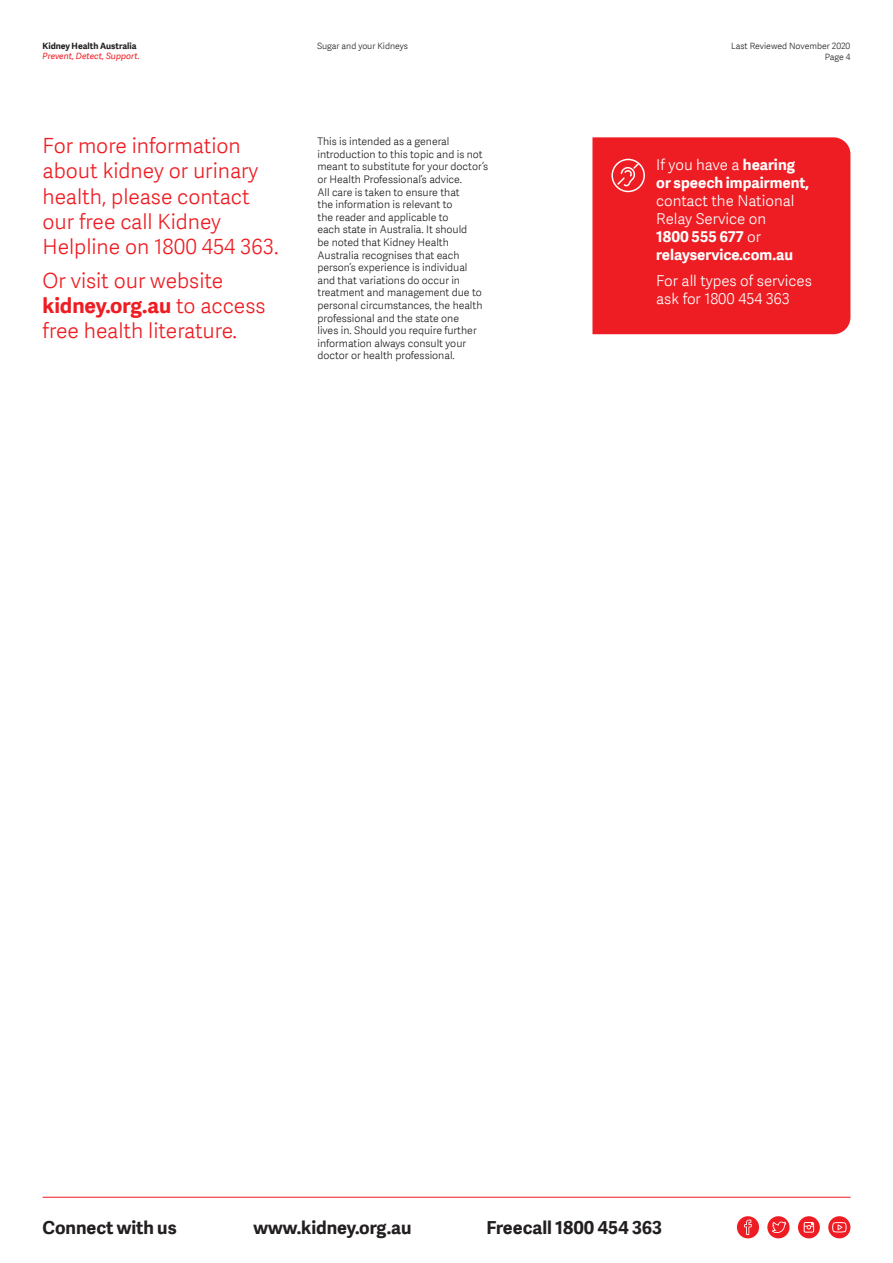
<style>
.page{position:relative;width:893px;height:1263px;background:#fff}
.page>*{position:absolute;margin:0;border:0;box-sizing:border-box;transform-origin:0 0}
.t1{font:300 21px/25.2px "Adelle Sans";color:#ee1d23}
.t2{font:700 18px "Adelle Sans";color:#231f20}
.t3{font:700 15px/18px "Adelle Sans";color:#fff}
.t4{font:300 15px/18px "Adelle Sans";color:#fff}
.t5{font:300 10.5px/12.6px "Adelle Sans";color:#231f20}
.t6{font:300 8.7px/10.5px "Adelle Sans";color:#231f20;text-align:right}
.t7{font:italic 8.7px "Adelle Sans";color:#ee1d23}
.t8{font:700 8.7px "Adelle Sans";color:#231f20}
.s1{font-weight:700}
.s2{font-weight:300}
</style>
<div class="page">
<hr style="left:43px;top:1197px;width:808px;height:1px;background:#ee1d23">
<div style="left:737px;top:1216px;width:22px;height:22px;background:#ee1d23;border-radius:50%"></div>
<svg style="left:744px;top:1219px;width:8px;height:16px"></svg>
<div style="left:767px;top:1216px;width:22px;height:22px;background:#ee1d23;border-radius:50%"></div>
<svg style="left:772px;top:1221px;width:14px;height:12px"></svg>
<svg style="left:798px;top:1216px;width:22px;height:22px"></svg>
<svg style="left:804px;top:1222px;width:10px;height:10px"></svg>
<svg style="left:828px;top:1216px;width:22px;height:22px"></svg>
<svg style="left:832px;top:1222px;width:14px;height:10px"></svg>
<div style="left:592px;top:137px;width:258px;height:197px;background:#ee1d23"></div>
<div style="left:611px;top:159px;width:34px;height:33px;border:2px solid #fff;border-radius:50%"></div>
<svg style="left:616px;top:162px;width:24px;height:25px"></svg>
<p class="t8" style="left:43px;top:41px;width:96px">Kidney Health Australia</p>
<p class="t7" style="left:43px;top:52px;width:99px">Prevent, Detect, Support.</p>
<p class="t1" style="left:43px;top:133px;width:238px">For more information about kidney or urinary health, please contact our free call Kidney<br>Helpline on 1800 454 363.</p>
<p class="t1" style="left:43px;top:268px;width:225px">Or visit our website <span class="s1">kidney.org.au</span> to access free health literature.</p>
<p class="t6" style="left:317px;top:41px;width:92px">Sugar and your Kidneys</p>
<p class="t6" style="left:731px;top:41px;width:121px">Last Reviewed November 2020<br>Page 4</p>
<p class="t5" style="left:317px;top:135px;width:172px">This is intended as a general introduction to this topic and is not meant to substitute for your doctor’s or Health Professional’s advice.<br>All care is taken to ensure that<br>the information is relevant to<br>the reader and applicable to<br>each state in Australia. It should<br>be noted that Kidney Health<br>Australia recognises that each person’s experience is individual<br>and that variations do occur in treatment and management due to personal circumstances, the health professional and the state one<br>lives in. Should you require further information always consult your doctor or health professional.</p>
<p class="t3" style="left:656px;top:156px;width:154px"><span class="s2">If you have a</span> hearing or speech impairment, <span class="s2">contact the National<br>Relay Service on<br></span>1800 555 677 <span class="s2">or </span>relayservice.com.au</p>
<p class="t4" style="left:656px;top:272px;width:157px">For all types of services ask for 1800 454 363</p>
<h2 class="t2" style="left:43px;top:1217px;width:136px">Connect with us</h2>
<h2 class="t2" style="left:253px;top:1217px;width:160px">www.kidney.org.au</h2>
<h2 class="t2" style="left:486px;top:1217px;width:177px">Freecall 1800 454 363</h2>
</div>
